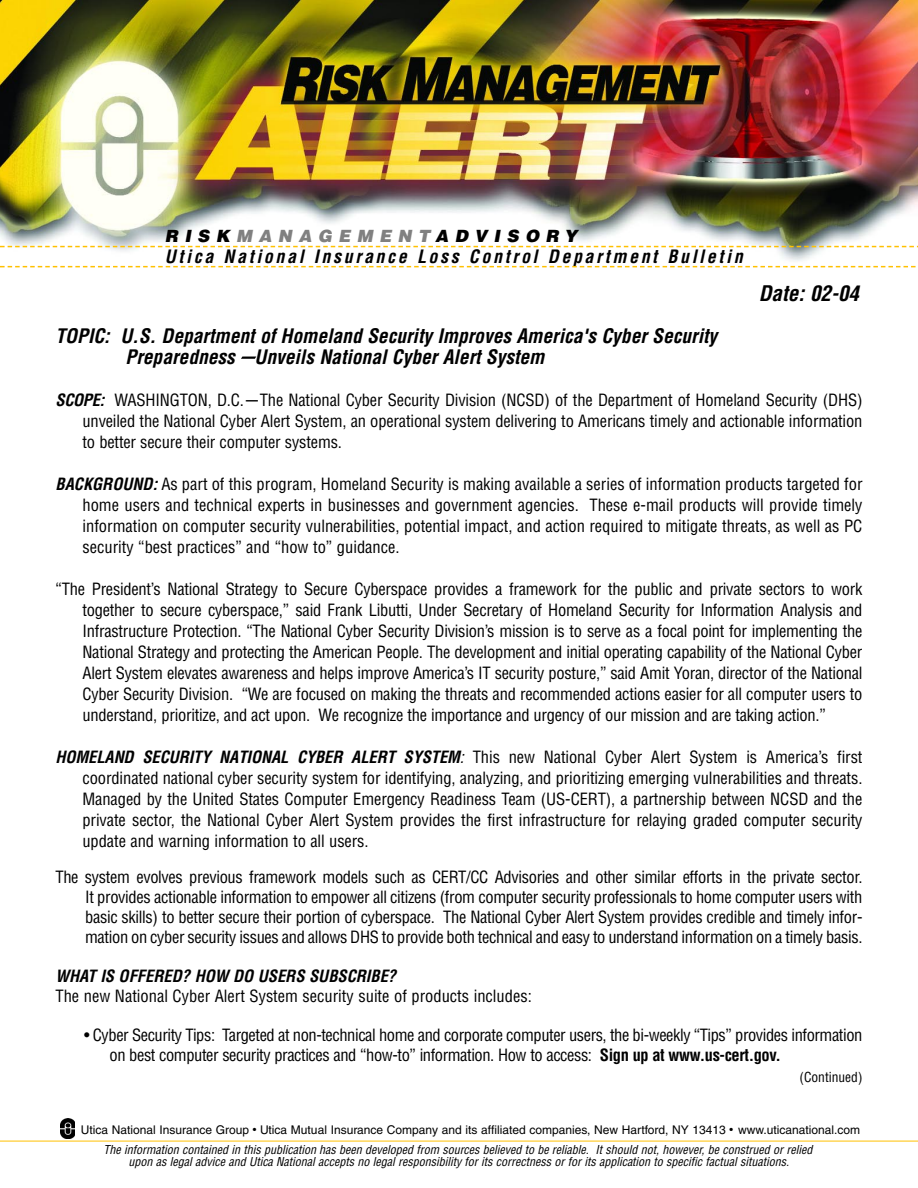
<style>
.page{position:relative;width:918px;height:1188px;background:#fff}
.page>*{position:absolute;margin:0;border:0;box-sizing:border-box;transform-origin:0 0}
.t1{font:italic 700 condensed 21px "Helvetica";color:#000}
.t2{font:italic 700 condensed 19.5px/21px "Helvetica";color:#000}
.t3{font:italic 700 condensed 18px "Helvetica";letter-spacing:.145em;color:#000}
.t4{font:italic 900 16.95px "Helvetica";letter-spacing:.375em;color:#000}
.t5{font:condensed 16.5px/21px "Helvetica";letter-spacing:-.015em;color:#000;text-align:justify}
.t6{font:italic 700 condensed 16.5px "Helvetica";color:#000}
.t7{font:condensed 13.5px "Helvetica";color:#000}
.t8{font:italic condensed 12px/12px "Helvetica";color:#000;text-align:center}
.t9{font:12px "Helvetica";color:#000}
.s1{color:#808080}
.s2{font-weight:700;font-style:italic}
.s3{font-style:italic}
.s4{font-weight:700}
</style>
<div class="page">
<img style="left:0;top:0;width:918px;height:268px">
<svg style="left:0;top:246px;width:918px;height:1px"></svg>
<svg style="left:0;top:266px;width:918px;height:1px"></svg>
<img style="left:61px;top:1118px;width:14px;height:21px">
<hr style="left:0;top:1141px;width:918px;height:1px;background:#ffc100">
<p class="t4" style="left:165px;top:230px;width:414px">RISK<span class="s1">MANAGEMENT</span>ADVISORY</p>
<p class="t3" style="left:165px;top:249px;width:579px">Utica National Insurance Loss Control Department Bulletin</p>
<p class="t1" style="left:759px;top:285px;width:102px">Date: 02-04</p>
<p class="t2" style="left:126px;top:327px;width:593px;text-indent:-70px">TOPIC: U.S. Department of Homeland Security Improves America's Cyber Security<br>Preparedness-Unveils National Cyber Alert System</p>
<p class="t5" style="left:83px;top:391px;width:782px;text-indent:-27px"><span class="s2">SCOPE:</span> WASHINGTON, D.C.-The National Cyber Security Division (NCSD) of the Department of Homeland Security (DHS) unveiled the National Cyber Alert System, an operational system delivering to Americans timely and actionable information to better secure their computer systems.</p>
<p class="t5" style="left:82px;top:475px;width:782px;text-indent:-27px"><span class="s2">BACKGROUND:</span> As part of this program, Homeland Security is making available a series of information products targeted for home users and technical experts in businesses and government agencies. These e-mail products will provide timely information on computer security vulnerabilities, potential impact, and action required to mitigate threats, as well as PC security “best practices” and “how to” guidance.</p>
<p class="t5" style="left:82px;top:580px;width:782px;text-indent:-27px">“The President’s National Strategy to Secure Cyberspace provides a framework for the public and private sectors to work together to secure cyberspace,” said Frank Libutti, Under Secretary of Homeland Security for Information Analysis and Infrastructure Protection. “The National Cyber Security Division’s mission is to serve as a focal point for implementing the National Strategy and protecting the American People. The development and initial operating capability of the National Cyber Alert System elevates awareness and helps improve America’s IT security posture,” said Amit Yoran, director of the National Cyber Security Division. “We are focused on making the threats and recommended actions easier for all computer users to understand, prioritize, and act upon. We recognize the importance and urgency of our mission and are taking action.”</p>
<p class="t5" style="left:82px;top:748px;width:782px;text-indent:-27px"><span class="s2">HOMELAND SECURITY NATIONAL CYBER ALERT SYSTEM</span><span class="s3">:</span> This new National Cyber Alert System is America’s first coordinated national cyber security system for identifying, analyzing, and prioritizing emerging vulnerabilities and threats.<br>Managed by the United States Computer Emergency Readiness Team (US-CERT), a partnership between NCSD and the private sector, the National Cyber Alert System provides the first infrastructure for relaying graded computer security update and warning information to all users.</p>
<p class="t5" style="left:85px;top:869px;width:779px;line-height:19.8px;text-indent:-30px">The system evolves previous framework models such as CERT/CC Advisories and other similar efforts in the private sector.<br>It provides actionable information to empower all citizens (from computer security professionals to home computer users with basic skills) to better secure their portion of cyberspace. The National Cyber Alert System provides credible and timely infor&shy;mation on cyber security issues and allows DHS to provide both technical and easy to understand information on a timely basis.</p>
<p class="t6" style="left:55px;top:970px;width:342px">WHAT IS OFFERED? HOW DO USERS SUBSCRIBE?</p>
<p class="t5" style="left:55px;top:987px;width:478px">The new National Cyber Alert System security suite of products includes:</p>
<p class="t5" style="left:109px;top:1026px;width:754px;line-height:19.8px;text-indent:-25px">• Cyber Security Tips: Targeted at non-technical home and corporate computer users, the bi-weekly “Tips” provides information on best computer security practices and “how-to” information. How to access: <span class="s4">Sign up at www.us-cert.gov.</span></p>
<p class="t7" style="left:800px;top:1071px;width:64px">(Continued)</p>
<p class="t9" style="left:81px;top:1126px;width:781px">Utica National Insurance Group ● Utica Mutual Insurance Company and its affiliated companies, New Hartford, NY 13413 ● www.uticanational.com</p>
<p class="t8" style="left:104px;top:1144px;width:710px">The information contained in this publication has been developed from sources believed to be reliable. It should not, however, be construed or relied upon as legal advice and Utica National accepts no legal responsibility for its correctness or for its application to specific factual situations.</p>
</div>
